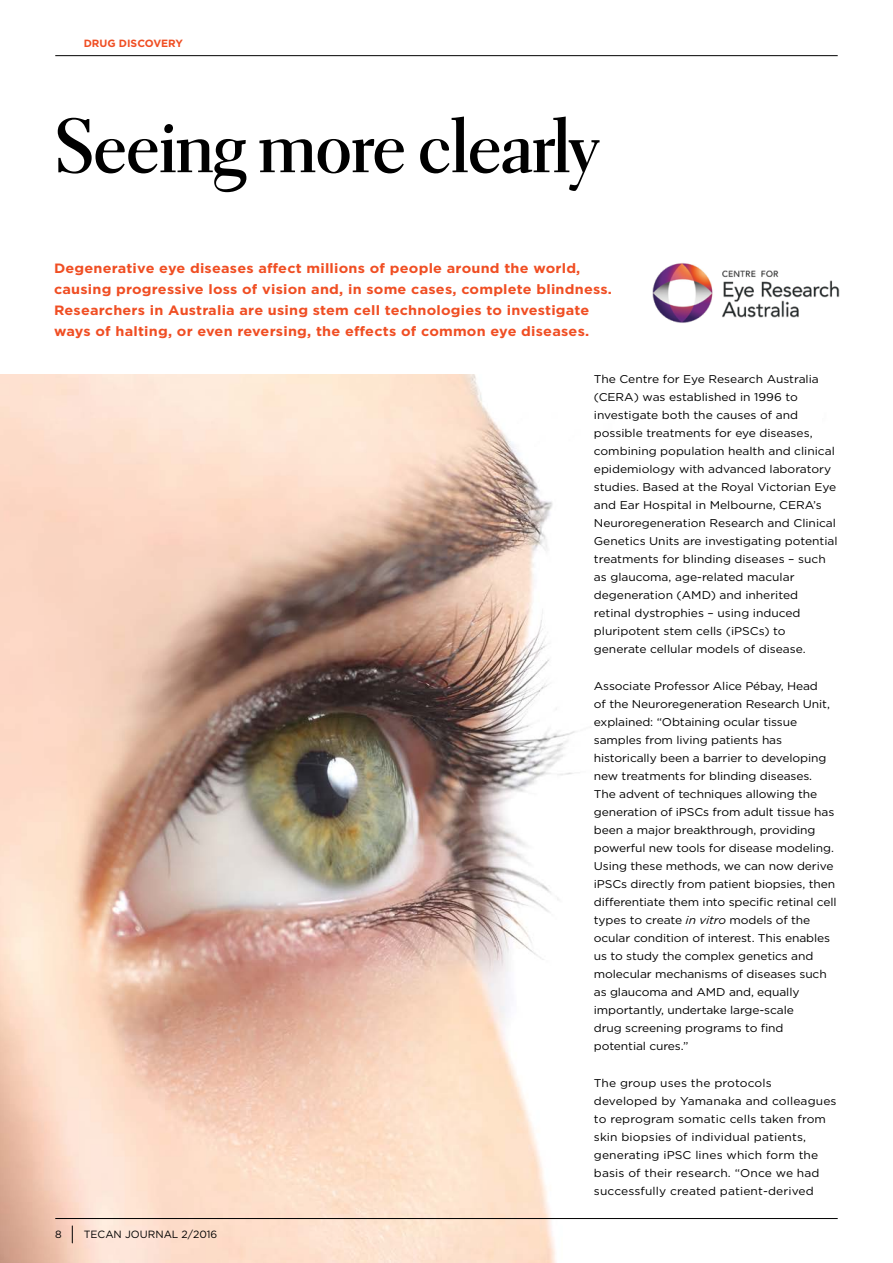
<style>
.page{position:relative;width:893px;height:1263px;background:#fff}
.page>*{position:absolute;margin:0;border:0;box-sizing:border-box;transform-origin:0 0}
.t1{font:76.95px "Electra LT Std Bold Display";color:#000}
.t2{font:700 13.5px/21px "Gotham";letter-spacing:.015em;color:#f04e23;scale:1.07 1}
.t3{font:11.25px/18px "Gotham";letter-spacing:-.01em;color:#000;scale:1.07 1}
.t4{font:11.25px/18px "Gotham";letter-spacing:.01em;color:#000;scale:1.07 1}
.t5{font:10.5px "Gotham";color:#000}
.t6{font:700 10.5px "Gotham";color:#f04e23}
.s1{font-style:italic}
</style>
<div class="page">
<img style="left:0;top:374px;width:576px;height:889px">
<svg style="left:72px;top:1226px;width:1px;height:17px"></svg>
<hr style="left:55px;top:55px;width:783px;height:1px;background:#000">
<hr style="left:55px;top:1218px;width:783px;height:1px;background:#000">
<img style="left:652px;top:263px;width:188px;height:60px">
<p class="t6" style="left:84px;top:36px;width:101px">DRUG DISCOVERY</p>
<p class="t1" style="left:55px;top:100px;width:543px">Seeing more clearly</p>
<p class="t2" style="left:54px;top:258px;width:523px">Degenerative eye diseases affect millions of people around the world, causing progressive loss of vision and, in some cases, complete blindness.<br>Researchers in Australia are using stem cell technologies to investigate ways of halting, or even reversing, the effects of common eye diseases.</p>
<p class="t5" style="left:55px;top:1228px;width:8px">8</p>
<p class="t5" style="left:84px;top:1228px;width:135px">TECAN JOURNAL 2/2016</p>
<p class="t3" style="left:594px;top:370px;width:229px">The Centre for Eye Research Australia (CERA) was established in 1996 to investigate both the causes of and possible treatments for eye diseases, combining population health and clinical epidemiology with advanced laboratory studies. Based at the Royal Victorian Eye and Ear Hospital in Melbourne, CERA’s Neuroregeneration Research and Clinical Genetics Units are investigating potential treatments for blinding diseases – such as glaucoma, age-related macular degeneration (AMD) and inherited retinal dystrophies – using induced pluripotent stem cells (iPSCs) to generate cellular models of disease.</p>
<p class="t3" style="left:594px;top:677px;width:228px">Associate Professor Alice Pébay, Head<br>of the Neuroregeneration Research Unit, explained: “Obtaining ocular tissue samples from living patients has historically been a barrier to developing new treatments for blinding diseases.<br>The advent of techniques allowing the generation of iPSCs from adult tissue has been a major breakthrough, providing powerful new tools for disease modeling.<br>Using these methods, we can now derive iPSCs directly from patient biopsies, then differentiate them into specific retinal cell types to create <span class="s1">in vitro</span> models of the ocular condition of interest. This enables us to study the complex genetics and molecular mechanisms of diseases such as glaucoma and AMD and, equally importantly, undertake large-scale<br>drug screening programs to find potential cures.”</p>
<p class="t4" style="left:594px;top:1073px;width:228px">The group uses the protocols developed by Yamanaka and colleagues to reprogram somatic cells taken from skin biopsies of individual patients, generating iPSC lines which form the basis of their research. “Once we had successfully created patient-derived</p>
</div>
